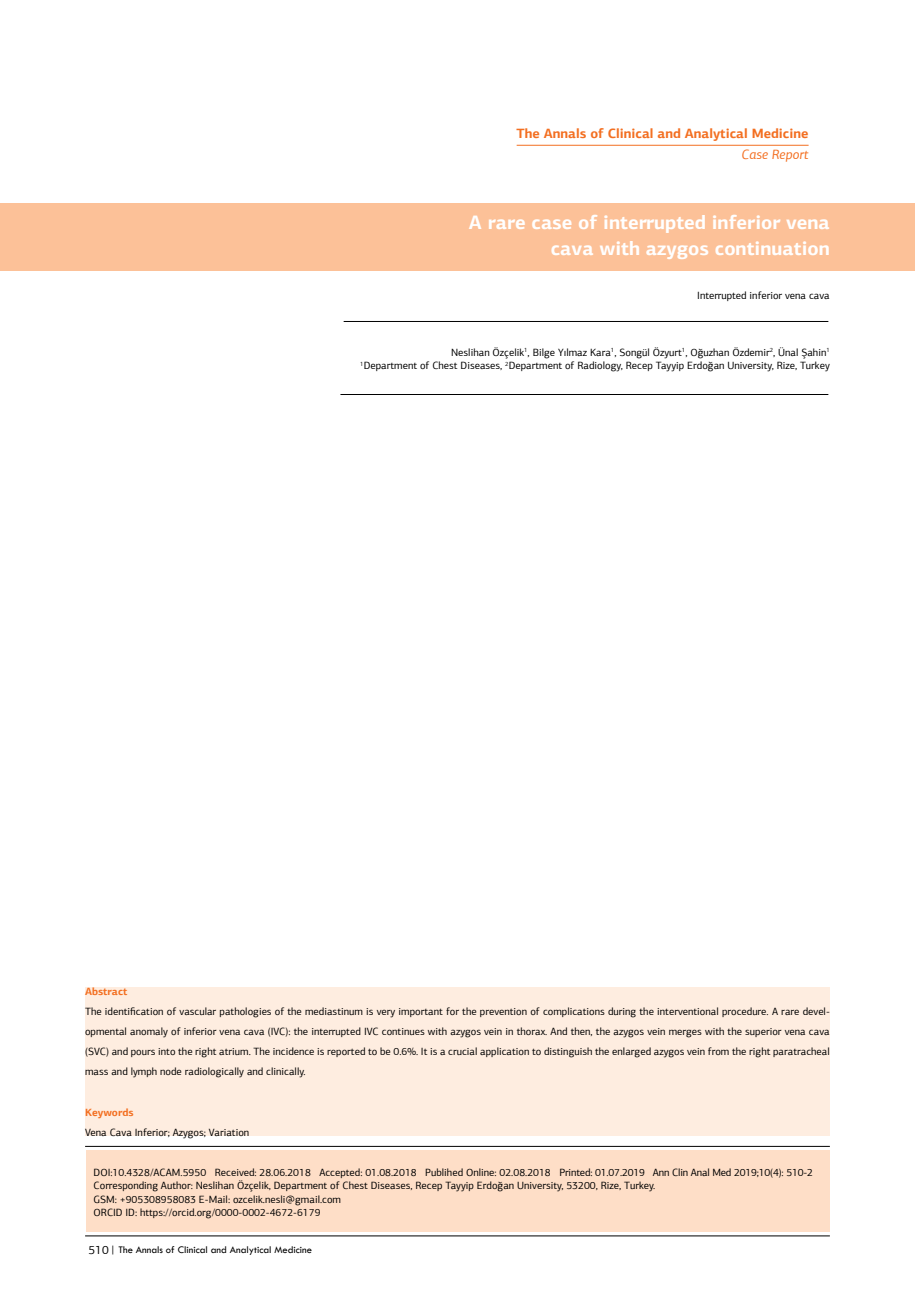
<style>
.page{position:relative;width:915px;height:1306px;background:#fff}
.page>*{position:absolute;margin:0;border:0;box-sizing:border-box;transform-origin:0 0}
.t1{font:700 19.5px/25.5px "PF Agora Sans Pro";color:#fff;text-align:right}
.t2{font:700 13.5px "PF Agora Sans Pro";color:#f36f21}
.t3{font:italic 13.5px "PF Agora Sans Pro";color:#f36f21}
.t4{font:10.5px/13.5px "PF Agora Sans Pro";color:#000}
.t5{font:10.5px "Tw Cen";color:#000}
.t6{font:700 10.5px "PF Agora Sans Pro";color:#f36f21}
.s1{font-family:"PF Agora Sans Pro";font-size:12px}
</style>
<div class="page">
<div style="left:87px;top:1150px;width:742px;height:82px;background:#fedec7"></div>
<hr style="left:85px;top:1235px;width:744px;height:1px;background:#000">
<div style="left:0;top:203px;width:914px;height:67px;background:#fcc198"></div>
<hr style="left:85px;top:1146px;width:744px;height:1px;background:#000">
<hr style="left:343px;top:321px;width:485px;height:1px;background:#000">
<hr style="left:340px;top:394px;width:488px;height:1px;background:#000">
<hr style="left:516px;top:145px;width:292px;height:1px;background:#f36f21">
<div style="left:85px;top:986px;width:744px;height:149px;background:#feede0"></div>
<p class="t2" style="left:516px;top:125px;width:293px">The Annals of Clinical and Analytical Medicine</p>
<p class="t3" style="left:741px;top:146px;width:68px">Case Report</p>
<h1 class="t1" style="left:469px;top:210px;width:362px">A rare case of interrupted inferior vena cava with azygos continuation</h1>
<p class="t4" style="left:697px;top:288px;width:134px">Interrupted inferior vena cava</p>
<p class="t4" style="left:360px;top:345px;width:471px;text-align:right">Neslihan Özçelik<sup>1</sup>, Bilge Yılmaz Kara<sup>1</sup>, Songül Özyurt<sup>1</sup>, Oğuzhan Özdemir<sup>2</sup>, Ünal Şahin<sup>1<br>1</sup>Department of Chest Diseases, <sup>2</sup>Department of Radiology, Recep Tayyip Erdoğan University, Rize, Turkey</p>
<p class="t6" style="left:85px;top:984px;width:44px">Abstract</p>
<p class="t4" style="left:85px;top:1001px;width:746px;line-height:20.1px;text-align:justify">The identification of vascular pathologies of the mediastinum is very important for the prevention of complications during the interventional procedure. A rare devel&shy;opmental anomaly of inferior vena cava (IVC): the interrupted IVC continues with azygos vein in thorax. And then, the azygos vein merges with the superior vena cava (SVC) and pours into the right atrium. The incidence is reported to be 0.6%. It is a crucial application to distinguish the enlarged azygos vein from the right paratracheal mass and lymph node radiologically and clinically.</p>
<p class="t6" style="left:85px;top:1105px;width:50px">Keywords</p>
<p class="t4" style="left:85px;top:1125px;width:166px">Vena Cava Inferior; Azygos; Variation</p>
<p class="t4" style="left:94px;top:1165px;width:720px">DOI:10.4328/ACAM.5950 Received: 28.06.2018 Accepted: 01.08.2018 Publihed Online: 02.08.2018 Printed: 01.07.2019 Ann Clin Anal Med 2019;10(4): 510-2<br>Corresponding Author: Neslihan Özçelik, Department of Chest Diseases, Recep Tayyip Erdoğan University, 53200, Rize, Turkey.<br>GSM: +905308958083 E-Mail: ozcelik.nesli@gmail.com<br>ORCID ID: https://orcid.org/0000-0002-4672-6179</p>
<p class="t5" style="left:89px;top:1243px;width:225px"><span class="s1">510</span>| The Annals of Clinical and Analytical Medicine</p>
</div>
